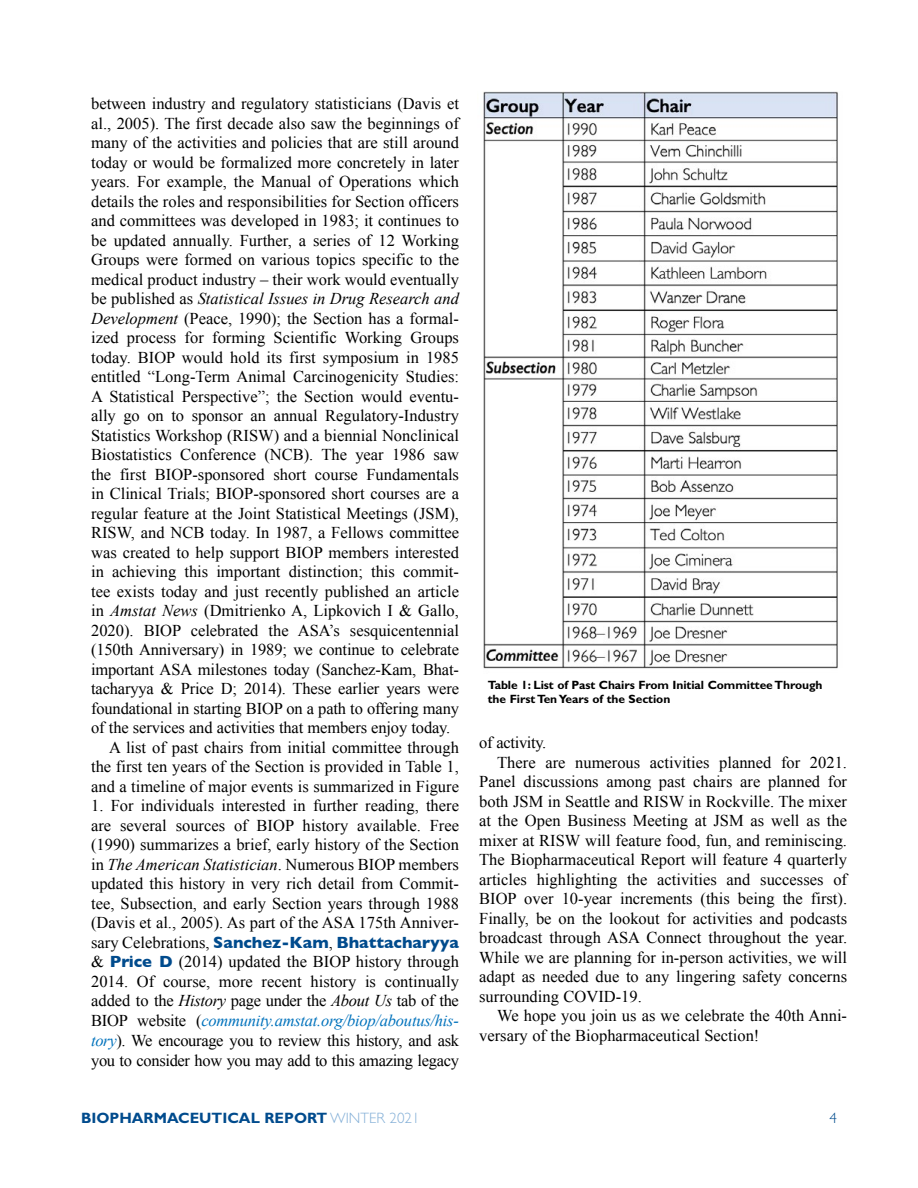
<style>
.page{position:relative;width:918px;height:1188px;background:#fff}
.page>*{position:absolute;margin:0;border:0;box-sizing:border-box;transform-origin:0 0}
.t1{font:16.5px/19.5px "Times New Roman";color:#000;text-align:justify}
.t2{font:italic 16.5px "Times New Roman";color:#000}
.t3{font:700 16.5px "Gill Sans";color:#004b8d}
.t4{font:16.5px "Times New Roman";letter-spacing:-.02em;color:#000}
.t5{font:700 15px "Gill Sans Std";color:#004b8d}
.t6{font:300 15px "Gill Sans Std";color:#004b8d}
.t7{font:700 12px/14.4px "Gill Sans Std";letter-spacing:-.005em;color:#000}
.s1{font-style:normal}
.s2{font-style:italic}
.s3{font-family:"Times New Roman";font-weight:400;color:#000}
.s4{font-family:"Gill Sans";font-weight:700;color:#004b8d}
.s5{font-style:italic;color:#0072bc}
.s6{font-weight:300;color:#83afd7}
</style>
<div class="page">
<img style="left:483px;top:91px;width:355px;height:578px">
<p class="t1" style="left:91px;top:94px;width:369px">between industry and regulatory statisticians (Davis et</p>
<p class="t1" style="left:91px;top:113px;width:369px">al., 2005). The first decade also saw the beginnings of</p>
<p class="t1" style="left:91px;top:133px;width:369px">many of the activities and policies that are still around</p>
<p class="t1" style="left:91px;top:152px;width:369px">today or would be formalized more concretely in later</p>
<p class="t1" style="left:91px;top:172px;width:369px">years. For example, the Manual of Operations which</p>
<p class="t1" style="left:91px;top:191px;width:369px">details the roles and responsibilities for Section officers</p>
<p class="t1" style="left:91px;top:211px;width:369px">and committees was developed in 1983; it continues to</p>
<p class="t1" style="left:91px;top:230px;width:369px">be updated annually. Further, a series of 12 Working</p>
<p class="t1" style="left:91px;top:250px;width:369px">Groups were formed on various topics specific to the</p>
<p class="t1" style="left:91px;top:269px;width:369px">medical product industry – their work would eventually</p>
<p class="t2" style="left:91px;top:287px;width:369px"><span class="s1">be published as</span> Statistical Issues in Drug Research and</p>
<p class="t1" style="left:91px;top:308px;width:369px"><span class="s2">Development</span> (Peace, 1990); the Section has a formal-</p>
<p class="t1" style="left:91px;top:328px;width:369px">ized process for forming Scientific Working Groups</p>
<p class="t1" style="left:91px;top:347px;width:369px">today. BIOP would hold its first symposium in 1985</p>
<p class="t1" style="left:91px;top:367px;width:369px">entitled “Long-Term Animal Carcinogenicity Studies:</p>
<p class="t1" style="left:91px;top:386px;width:369px">A Statistical Perspective”; the Section would eventu-</p>
<p class="t1" style="left:91px;top:406px;width:369px">ally go on to sponsor an annual Regulatory-Industry</p>
<p class="t1" style="left:91px;top:425px;width:369px">Statistics Workshop (RISW) and a biennial Nonclinical</p>
<p class="t1" style="left:91px;top:445px;width:369px">Biostatistics Conference (NCB). The year 1986 saw</p>
<p class="t1" style="left:91px;top:464px;width:369px">the first BIOP-sponsored short course Fundamentals</p>
<p class="t1" style="left:91px;top:484px;width:369px">in Clinical Trials; BIOP-sponsored short courses are a</p>
<p class="t1" style="left:91px;top:503px;width:369px">regular feature at the Joint Statistical Meetings (JSM),</p>
<p class="t1" style="left:91px;top:523px;width:369px">RISW, and NCB today. In 1987, a Fellows committee</p>
<p class="t1" style="left:91px;top:542px;width:369px">was created to help support BIOP members interested</p>
<p class="t1" style="left:91px;top:562px;width:369px">in achieving this important distinction; this commit-</p>
<p class="t1" style="left:91px;top:581px;width:369px">tee exists today and just recently published an article</p>
<p class="t1" style="left:91px;top:601px;width:369px">in <span class="s2">Amstat News</span> (Dmitrienko A, Lipkovich I &amp; Gallo,</p>
<p class="t1" style="left:91px;top:620px;width:369px">2020). BIOP celebrated the ASA’s sesquicentennial</p>
<p class="t1" style="left:91px;top:640px;width:369px">(150th Anniversary) in 1989; we continue to celebrate</p>
<p class="t1" style="left:91px;top:659px;width:369px">important ASA milestones today (Sanchez-Kam, Bhat-</p>
<p class="t1" style="left:91px;top:679px;width:369px">tacharyya &amp; Price D; 2014). These earlier years were</p>
<p class="t1" style="left:91px;top:698px;width:369px">foundational in starting BIOP on a path to offering many</p>
<p class="t1" style="left:91px;top:718px;width:361px">of the services and activities that members enjoy today.</p>
<p class="t1" style="left:109px;top:737px;width:351px">A list of past chairs from initial committee through</p>
<p class="t1" style="left:91px;top:757px;width:369px">the first ten years of the Section is provided in Table 1,</p>
<p class="t1" style="left:91px;top:776px;width:369px">and a timeline of major events is summarized in Figure</p>
<p class="t1" style="left:91px;top:796px;width:369px">1. For individuals interested in further reading, there are several sources of BIOP history available. Free (1990) summarizes a brief, early history of the Section in <span class="s2">The American Statistician</span>. Numerous BIOP members updated this history in very rich detail from Commit&shy;tee, Subsection, and early Section years through 1988 (Davis et al., 2005). As part of the ASA 175th Anniver-</p>
<p class="t3" style="left:91px;top:929px;width:369px"><span class="s3">sary Celebrations,</span> Sanchez-Kam<span class="s3">,</span> Bhattacharyya</p>
<p class="t1" style="left:91px;top:952px;width:369px">&amp; <span class="s4">Price D</span> (2014) updated the BIOP history through 2014. Of course, more recent history is continually added to the <span class="s2">History</span> page under the <span class="s2">About Us</span> tab of the BIOP website (<span class="s5">community.amstat.org/biop/aboutus/his&shy;tory</span>). We encourage you to review this history, and ask you to consider how you may add to this amazing legacy</p>
<p class="t7" style="left:488px;top:678px;width:336px">Table 1: List of Past Chairs From Initial Committee Through the First Ten Years of the Section</p>
<p class="t4" style="left:479px;top:731px;width:69px">of activity.</p>
<p class="t1" style="left:497px;top:752px;width:351px">There are numerous activities planned for 2021.</p>
<p class="t1" style="left:479px;top:772px;width:369px">Panel discussions among past chairs are planned for</p>
<p class="t1" style="left:479px;top:791px;width:369px">both JSM in Seattle and RISW in Rockville. The mixer</p>
<p class="t1" style="left:479px;top:811px;width:369px">at the Open Business Meeting at JSM as well as the</p>
<p class="t1" style="left:479px;top:830px;width:369px">mixer at RISW will feature food, fun, and reminiscing.</p>
<p class="t1" style="left:479px;top:850px;width:369px">The Biopharmaceutical Report will feature 4 quarterly</p>
<p class="t1" style="left:479px;top:869px;width:369px">articles highlighting the activities and successes of</p>
<p class="t1" style="left:479px;top:889px;width:369px">BIOP over 10-year increments (this being the first).</p>
<p class="t1" style="left:479px;top:908px;width:369px">Finally, be on the lookout for activities and podcasts</p>
<p class="t1" style="left:479px;top:928px;width:369px">broadcast through ASA Connect throughout the year.</p>
<p class="t1" style="left:479px;top:947px;width:369px">While we are planning for in-person activities, we will</p>
<p class="t1" style="left:479px;top:967px;width:369px">adapt as needed due to any lingering safety concerns</p>
<p class="t1" style="left:479px;top:986px;width:164px">surrounding COVID-19.</p>
<p class="t1" style="left:497px;top:1006px;width:351px">We hope you join us as we celebrate the 40th Anni-</p>
<p class="t1" style="left:479px;top:1025px;width:282px">versary of the Biopharmaceutical Section!</p>
<p class="t5" style="left:81px;top:1109px;width:340px">BIOPHARMACEUTICAL REPORT <span class="s6">WINTER 2021</span></p>
<p class="t6" style="left:830px;top:1110px;width:9px">4</p>
</div>
